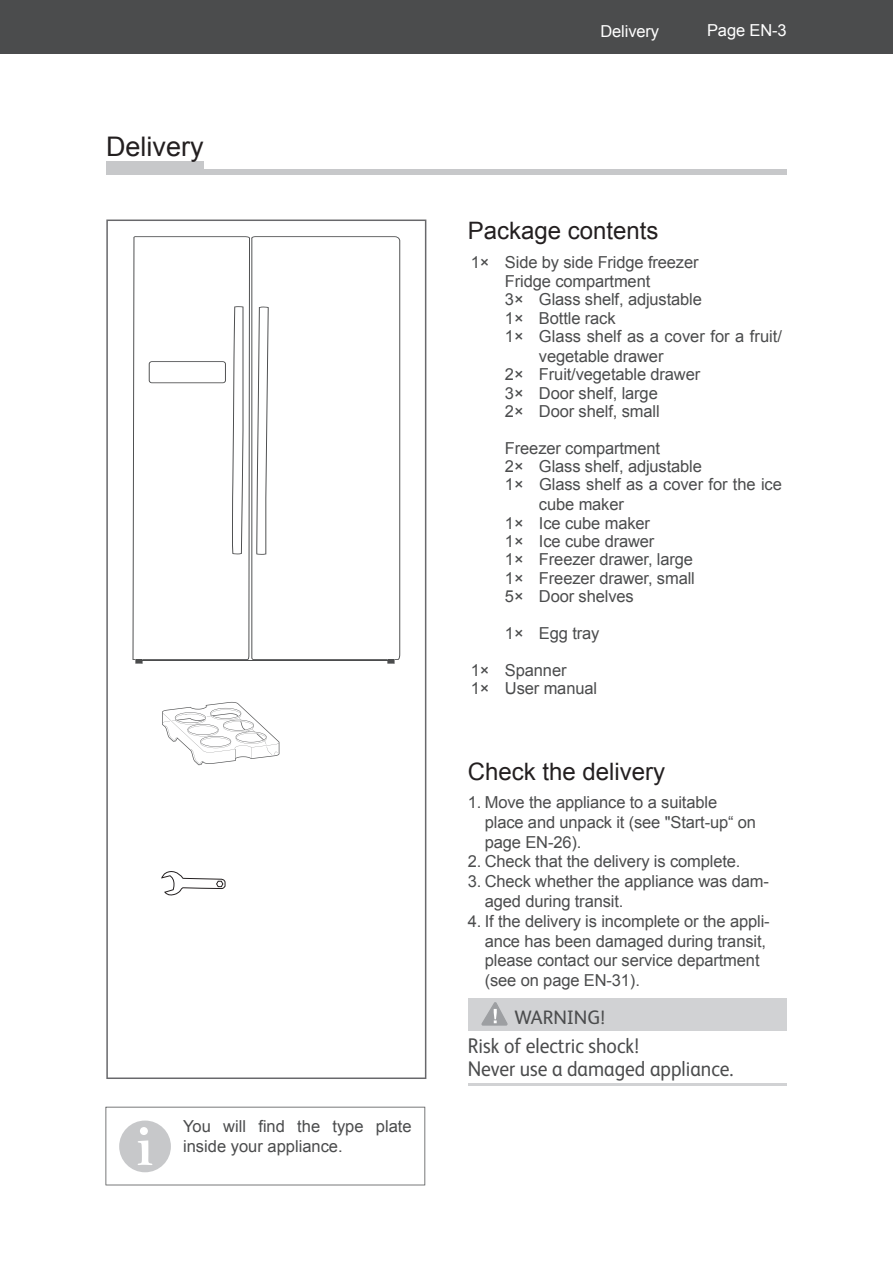
<style>
.page{position:relative;width:893px;height:1263px;background:#fff}
.page>*{position:absolute;margin:0;border:0;box-sizing:border-box;transform-origin:0 0}
.t1{font:27px "Arial";color:#231f20}
.t2{font:24px "Arial";color:#231f20}
.t3{font:21.3px/23.4px "FS Albert";color:#4b4c4d;scale:.92 1}
.t4{font:19.5px "FS Albert";letter-spacing:-.005em;color:#4b4c4d}
.t5{font:16.5px/19.8px "Arial";letter-spacing:-.01em;color:#4b4c4d}
.t6{font:16.5px "Arial";letter-spacing:-.01em;color:#fff}
</style>
<div class="page">
<div style="left:0;top:0;width:893px;height:54px;background:#4b4c4d"></div>
<div style="left:106px;top:161px;width:98px;height:12px;background:#c7c8ca"></div>
<div style="left:106px;top:169px;width:681px;height:6px;background:#c7c8ca"></div>
<div style="left:468px;top:998px;width:319px;height:33px;background:#d1d2d4"></div>
<hr style="left:468px;top:1083px;width:319px;height:3px;background:#d1d2d4">
<svg style="left:482px;top:1002px;width:26px;height:24px"></svg>
<svg style="left:106px;top:220px;width:320px;height:859px"></svg>
<svg style="left:106px;top:1107px;width:319px;height:78px"></svg>
<svg style="left:162px;top:702px;width:117px;height:63px"></svg>
<svg style="left:161px;top:870px;width:65px;height:26px"></svg>
<h1 class="t1" style="left:106px;top:131px;width:99px">Delivery</h1>
<p class="t5" style="left:183px;top:1117px;width:230px">You will find the type plate inside your appliance.</p>
<p class="t6" style="left:600px;top:22px;width:60px">Delivery</p>
<p class="t6" style="left:707px;top:22px;width:81px">Page EN-3</p>
<h2 class="t2" style="left:468px;top:217px;width:192px">Package contents</h2>
<p class="t5" style="left:471px;top:253px;width:229px">1× Side by side Fridge freezer</p>
<p class="t5" style="left:505px;top:271px;width:147px">Fridge compartment</p>
<p class="t5" style="left:505px;top:290px;width:198px">3× Glass shelf, adjustable</p>
<p class="t5" style="left:505px;top:308px;width:112px">1× Bottle rack</p>
<p class="t5" style="left:505px;top:326px;width:279px">1× Glass shelf as a cover for a fruit/</p>
<p class="t5" style="left:539px;top:346px;width:126px">vegetable drawer</p>
<p class="t5" style="left:505px;top:364px;width:197px">2× Fruit/vegetable drawer</p>
<p class="t5" style="left:505px;top:383px;width:154px">3× Door shelf, large</p>
<p class="t5" style="left:505px;top:401px;width:156px">2× Door shelf, small</p>
<p class="t5" style="left:505px;top:438px;width:157px">Freezer compartment</p>
<p class="t5" style="left:505px;top:456px;width:198px">2× Glass shelf, adjustable</p>
<p class="t5" style="left:505px;top:475px;width:278px">1× Glass shelf as a cover for the ice</p>
<p class="t5" style="left:539px;top:495px;width:86px">cube maker</p>
<p class="t5" style="left:505px;top:513px;width:147px">1× Ice cube maker</p>
<p class="t5" style="left:505px;top:531px;width:151px">1× Ice cube drawer</p>
<p class="t5" style="left:505px;top:550px;width:190px">1× Freezer drawer, large</p>
<p class="t5" style="left:505px;top:568px;width:191px">1× Freezer drawer, small</p>
<p class="t5" style="left:505px;top:587px;width:130px">5× Door shelves</p>
<p class="t5" style="left:505px;top:623px;width:96px">1× Egg tray</p>
<p class="t5" style="left:471px;top:661px;width:128px;line-height:18.5px">1× Spanner<br>1× User manual</p>
<h2 class="t2" style="left:468px;top:758px;width:199px">Check the delivery</h2>
<p class="t5" style="left:485px;top:792px;width:273px;text-indent:-17px">1. Move the appliance to a suitable place and unpack it (see "Start-up“ on page EN-26).</p>
<p class="t5" style="left:468px;top:852px;width:274px">2. Check that the delivery is complete.</p>
<p class="t5" style="left:485px;top:872px;width:286px;text-indent:-17px">3. Check whether the appliance was dam&shy;aged during transit.</p>
<p class="t5" style="left:485px;top:911px;width:286px;text-indent:-17px">4. If the delivery is incomplete or the appli&shy;ance has been damaged during transit, please contact our service department (see on page EN-31).</p>
<p class="t4" style="left:514px;top:1010px;width:92px">WARNING!</p>
<p class="t3" style="left:468px;top:1036px;width:290px">Risk of electric shock!<br>Never use a damaged appliance.</p>
</div>
